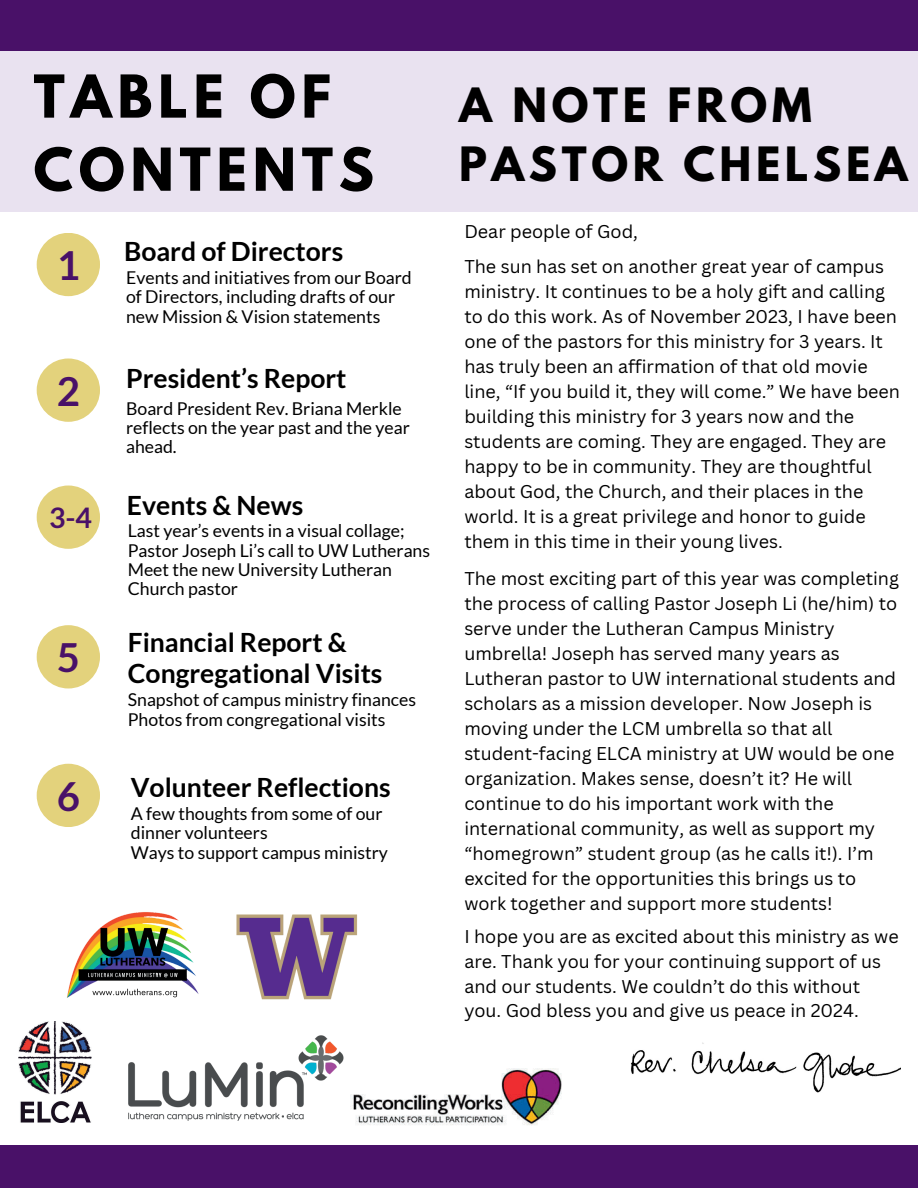
<style>
.page{position:relative;width:918px;height:1188px;background:#fff}
.page>*{position:absolute;margin:0;border:0;box-sizing:border-box;transform-origin:0 0}
.t1{font:700 52.35px/73.2px "League Spartan";letter-spacing:.11em;color:#000}
.t2{font:700 41.85px/58.5px "League Spartan";letter-spacing:.11em;color:#000}
.t3{font:700 40.05px "Lato";color:#491168}
.t4{font:700 28.35px "Lato";color:#491168}
.t5{font:700 26.55px/30.3px "Lato";color:#000}
.t6{font:18px/25px "Canva Sans";color:#000}
.t7{font:17.7px/19.4px "Lato";color:#000}
</style>
<div class="page">
<div style="left:0;top:1146px;width:918px;height:42px;background:#491168"></div>
<img style="left:18px;top:1021px;width:73px;height:101px">
<img style="left:128px;top:1035px;width:216px;height:86px">
<img style="left:351px;top:1068px;width:210px;height:57px">
<div style="left:0;top:24px;width:918px;height:187px;background:#e9e2f0"></div>
<div style="left:0;top:0;width:918px;height:50px;background:#491168"></div>
<img style="left:236px;top:915px;width:122px;height:84px">
<img style="left:57px;top:912px;width:142px;height:115px">
<div style="left:37px;top:233px;width:63px;height:63px;background:#e3d27c;border-radius:50%"></div>
<div style="left:37px;top:358px;width:63px;height:64px;background:#e3d27c;border-radius:50%"></div>
<div style="left:37px;top:486px;width:63px;height:63px;background:#e3d27c;border-radius:50%"></div>
<div style="left:37px;top:625px;width:63px;height:64px;background:#e3d27c;border-radius:50%"></div>
<div style="left:37px;top:764px;width:63px;height:63px;background:#e3d27c;border-radius:50%"></div>
<img style="left:630px;top:1042px;width:270px;height:51px">
<p class="t1" style="left:34px;top:67px;width:342px">TABLE OF<br>CONTENTS</p>
<p class="t3" style="left:57px;top:240px;width:25px">1</p>
<p class="t3" style="left:57px;top:366px;width:25px">2</p>
<p class="t4" style="left:49px;top:500px;width:45px">3-4</p>
<p class="t3" style="left:57px;top:633px;width:25px">5</p>
<h3 class="t3" style="left:57px;top:771px;width:25px">6</h3>
<h3 class="t5" style="left:124px;top:236px;width:221px">Board of Directors</h3>
<p class="t7" style="left:126px;top:268px;width:287px">Events and initiatives from our Board of Directors, including drafts of our new Mission &amp; Vision statements</p>
<h3 class="t5" style="left:126px;top:363px;width:222px">President’s Report</h3>
<p class="t7" style="left:126px;top:398px;width:285px">Board President Rev. Briana Merkle reflects on the year past and the year ahead.</p>
<h3 class="t5" style="left:127px;top:489px;width:178px">Events &amp; News</h3>
<p class="t7" style="left:128px;top:521px;width:304px">Last year’s events in a visual collage;<br>Pastor Joseph Li’s call to UW Lutherans</p>
<p class="t7" style="left:128px;top:560px;width:266px">Meet the new University Lutheran<br>Church pastor</p>
<h3 class="t5" style="left:128px;top:627px;width:256px">Financial Report &amp;<br>Congregational Visits</h3>
<p class="t7" style="left:128px;top:690px;width:290px">Snapshot of campus ministry finances</p>
<p class="t7" style="left:128px;top:709px;width:259px">Photos from congregational visits</p>
<h3 class="t5" style="left:131px;top:772px;width:261px">Volunteer Reflections</h3>
<p class="t7" style="left:131px;top:804px;width:253px">A few thoughts from some of our dinner volunteers</p>
<p class="t7" style="left:131px;top:843px;width:259px">Ways to support campus ministry</p>
<p class="t2" style="left:459px;top:81px;width:450px">A NOTE FROM<br>PASTOR CHELSEA</p>
<p class="t6" style="left:464px;top:218px;width:175px">Dear people of God,</p>
<p class="t6" style="left:464px;top:253px;width:437px">The sun has set on another great year of campus ministry. It continues to be a holy gift and calling to do this work. As of November 2023, I have been one of the pastors for this ministry for 3 years. It has truly been an affirmation of that old movie line, “If you build it, they will come.” We have been building this ministry for 3 years now and the students are coming. They are engaged. They are happy to be in community. They are thoughtful about God, the Church, and their places in the world. It is a great privilege and honor to guide them in this time in their young lives.</p>
<p class="t6" style="left:464px;top:566px;width:436px">The most exciting part of this year was completing the process of calling Pastor Joseph Li (he/him) to serve under the Lutheran Campus Ministry umbrella! Joseph has served many years as Lutheran pastor to UW international students and scholars as a mission developer. Now Joseph is moving under the LCM umbrella so that all student-facing ELCA ministry at UW would be one organization. Makes sense, doesn’t it? He will continue to do his important work with the international community, as well as support my “homegrown” student group (as he calls it!). I’m excited for the opportunities this brings us to work together and support more students!</p>
<p class="t6" style="left:464px;top:924px;width:436px">I hope you are as excited about this ministry as we are. Thank you for your continuing support of us and our students. We couldn’t do this without you. God bless you and give us peace in 2024.</p>
</div>
